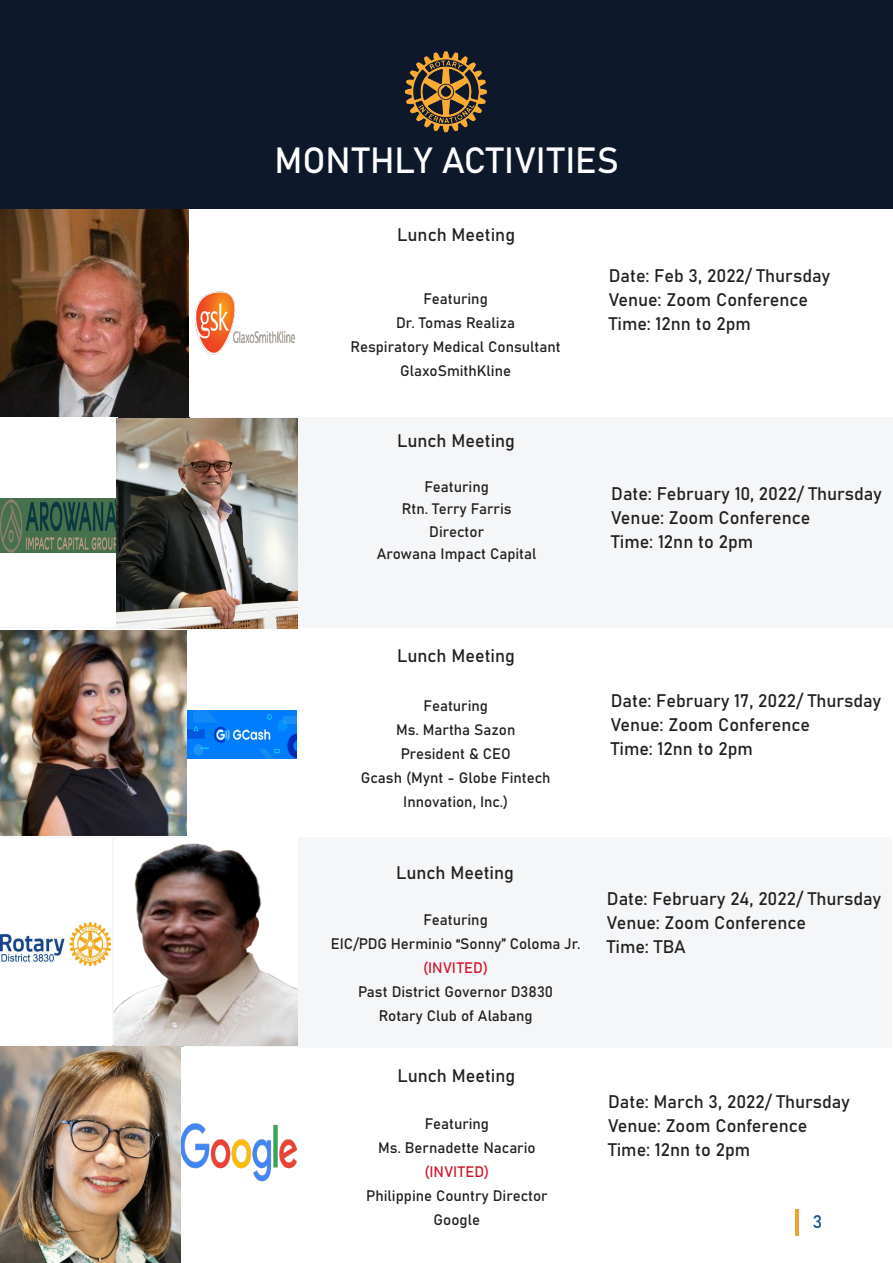
<style>
.page{position:relative;width:893px;height:1263px;background:#fff}
.page>*{position:absolute;margin:0;border:0;box-sizing:border-box;transform-origin:0 0}
.t1{font:36px "Bahnschrift";color:#fff}
.t2{font:18px "Bahnschrift";color:#231f20}
.t3{font:18px "Bahnschrift";color:#164d8f}
.t4{font:15px "Bahnschrift";color:#231f20}
.t5{font:15px "Bahnschrift";letter-spacing:.01em;color:#cf162e}
</style>
<div class="page">
<hr style="left:795px;top:1209px;width:3px;height:26px;background:#f1a332">
<div style="left:1px;top:837px;width:890px;height:211px;background:#f4f6f7"></div>
<div style="left:0;top:417px;width:893px;height:211px;background:#f4f6f7"></div>
<img style="left:0;top:208px;width:189px;height:209px">
<img style="left:194px;top:291px;width:102px;height:64px">
<img style="left:188px;top:710px;width:108px;height:49px">
<div style="left:0;top:418px;width:118px;height:209px;background:#fff"></div>
<img style="left:0;top:499px;width:116px;height:53px">
<div style="left:0;top:0;width:893px;height:208px;background:#0d182b"></div>
<img style="left:405px;top:51px;width:82px;height:82px">
<img style="left:0;top:630px;width:186px;height:206px">
<img style="left:0;top:1046px;width:184px;height:217px">
<div style="left:181px;top:1047px;width:116px;height:216px;background:#fff"></div>
<img style="left:181px;top:1124px;width:116px;height:58px">
<img style="left:116px;top:419px;width:181px;height:209px">
<img style="left:114px;top:839px;width:183px;height:206px">
<div style="left:0;top:838px;width:112px;height:208px;background:#fff"></div>
<img style="left:0;top:923px;width:111px;height:42px">
<p class="t1" style="left:275px;top:133px;width:346px">MONTHLY ACTIVITIES</p>
<p class="t2" style="left:397px;top:221px;width:119px">Lunch Meeting</p>
<p class="t4" style="left:423px;top:287px;width:66px">Featuring</p>
<p class="t4" style="left:396px;top:311px;width:120px">Dr. Tomas Realiza</p>
<p class="t4" style="left:350px;top:335px;width:212px">Respiratory Medical Consultant</p>
<p class="t4" style="left:400px;top:359px;width:112px">GlaxoSmithKline</p>
<p class="t2" style="left:397px;top:426px;width:119px">Lunch Meeting</p>
<p class="t4" style="left:424px;top:475px;width:66px">Featuring</p>
<p class="t4" style="left:402px;top:498px;width:111px">Rtn. Terry Farris</p>
<p class="t4" style="left:429px;top:520px;width:56px">Director</p>
<p class="t4" style="left:377px;top:543px;width:161px">Arowana Impact Capital</p>
<p class="t2" style="left:609px;top:262px;width:223px">Date: Feb 3, 2022/ Thursday</p>
<p class="t2" style="left:609px;top:286px;width:201px">Venue: Zoom Conference</p>
<p class="t2" style="left:609px;top:310px;width:144px">Time: 12nn to 2pm</p>
<p class="t2" style="left:611px;top:480px;width:272px">Date: February 10, 2022/ Thursday</p>
<p class="t2" style="left:611px;top:504px;width:201px">Venue: Zoom Conference</p>
<p class="t2" style="left:611px;top:528px;width:144px">Time: 12nn to 2pm</p>
<p class="t2" style="left:397px;top:642px;width:119px">Lunch Meeting</p>
<p class="t4" style="left:424px;top:695px;width:66px">Featuring</p>
<p class="t4" style="left:396px;top:719px;width:121px">Ms. Martha Sazon</p>
<p class="t4" style="left:401px;top:743px;width:111px">President &amp; CEO</p>
<p class="t4" style="left:361px;top:767px;width:191px">Gcash (Mynt - Globe Fintech</p>
<p class="t4" style="left:403px;top:791px;width:107px">Innovation, Inc.)</p>
<p class="t2" style="left:396px;top:859px;width:119px">Lunch Meeting</p>
<p class="t4" style="left:423px;top:909px;width:66px">Featuring</p>
<p class="t4" style="left:331px;top:933px;width:251px">EIC/PDG Herminio “Sonny” Coloma Jr.</p>
<p class="t5" style="left:423px;top:957px;width:67px">(INVITED)</p>
<p class="t4" style="left:358px;top:981px;width:197px">Past District Governor D3830</p>
<p class="t4" style="left:379px;top:1005px;width:155px">Rotary Club of Alabang</p>
<p class="t2" style="left:397px;top:1062px;width:119px">Lunch Meeting</p>
<p class="t4" style="left:425px;top:1112px;width:66px">Featuring</p>
<p class="t4" style="left:378px;top:1136px;width:159px">Ms. Bernadette Nacario</p>
<p class="t5" style="left:424px;top:1160px;width:67px">(INVITED)</p>
<p class="t4" style="left:366px;top:1184px;width:183px">Philippine Country Director</p>
<p class="t4" style="left:434px;top:1208px;width:48px">Google</p>
<p class="t2" style="left:611px;top:687px;width:272px">Date: February 17, 2022/ Thursday</p>
<p class="t2" style="left:611px;top:711px;width:201px">Venue: Zoom Conference</p>
<p class="t2" style="left:611px;top:735px;width:144px">Time: 12nn to 2pm</p>
<p class="t2" style="left:607px;top:885px;width:276px">Date: February 24, 2022/ Thursday</p>
<p class="t2" style="left:607px;top:909px;width:201px">Venue: Zoom Conference</p>
<p class="t2" style="left:607px;top:933px;width:80px">Time: TBA</p>
<p class="t2" style="left:608px;top:1088px;width:243px">Date: March 3, 2022/ Thursday</p>
<p class="t2" style="left:608px;top:1112px;width:201px">Venue: Zoom Conference</p>
<p class="t2" style="left:608px;top:1136px;width:144px">Time: 12nn to 2pm</p>
<p class="t3" style="left:813px;top:1208px;width:11px">3</p>
</div>
